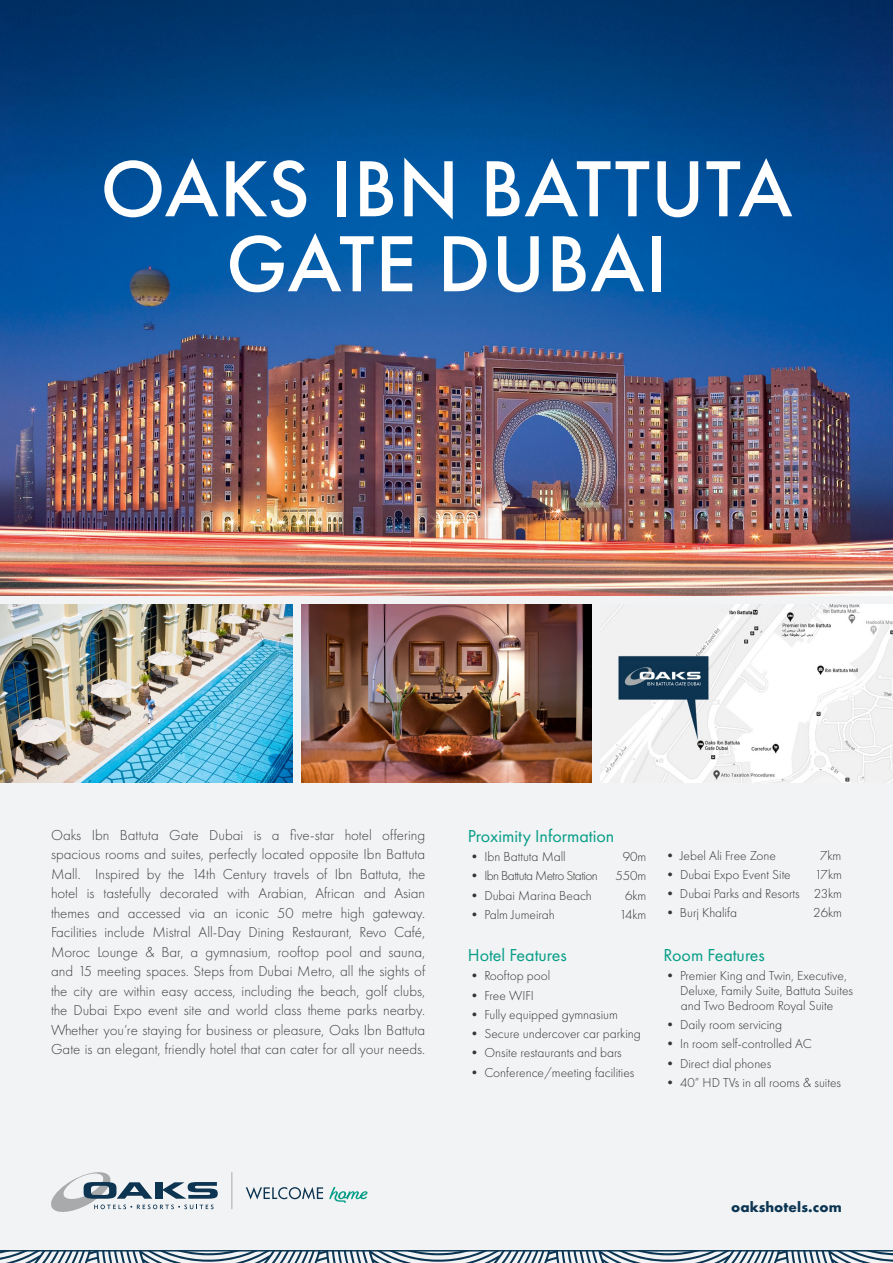
<style>
.page{position:relative;width:893px;height:1263px;background:#f1f3f4}
.page>*{position:absolute;margin:0;border:0;box-sizing:border-box;transform-origin:0 0}
.t1{font:500 82.5px/75px "Futura PT";letter-spacing:.01em;color:#fff;text-align:center}
.t2{font:18px "Futura PT";color:#059d87}
.t3{font:300 15px/19.5px "Futura PT";color:#414042;text-align:justify}
.t4{font:700 15px "Futura PT";letter-spacing:.01em;color:#0b3552}
.t5{font:300 13.5px/14.7px "Futura PT";color:#373434}
.t6{font:300 13.5px "Futura PT";letter-spacing:-.04em;color:#373434}
</style>
<div class="page">
<svg style="left:51px;top:1172px;width:167px;height:40px"></svg>
<svg style="left:246px;top:1187px;width:77px;height:12px"></svg>
<svg style="left:329px;top:1187px;width:39px;height:16px"></svg>
<hr style="left:232px;top:1172px;width:1px;height:37px;background:#a8aaab">
<svg style="left:0;top:1251px;width:893px;height:12px"></svg>
<hr style="left:0;top:1250px;width:893px;height:1px;background:#0b3552">
<img style="left:600px;top:605px;width:293px;height:177px">
<img style="left:301px;top:605px;width:290px;height:177px">
<img style="left:0;top:605px;width:293px;height:177px">
<img style="left:0;top:0;width:893px;height:595px">
<h1 class="t1" style="left:100px;top:151px;width:694px">OAKS IBN BATTUTA<br>GATE DUBAI</h1>
<p class="t3" style="left:51px;top:825px;width:376px">Oaks Ibn Battuta Gate Dubai is a five-star hotel offering spacious rooms and suites, perfectly located opposite Ibn Battuta Mall. Inspired by the 14th Century travels of Ibn Battuta, the hotel is tastefully decorated with Arabian, African and Asian themes and accessed via an iconic 50 metre high gateway.<br>Facilities include Mistral All-Day Dining Restaurant, Revo Café, Moroc Lounge &amp; Bar, a gymnasium, rooftop pool and sauna, and 15 meeting spaces. Steps from Dubai Metro, all the sights of the city are within easy access, including the beach, golf clubs, the Dubai Expo event site and world class theme parks nearby.<br>Whether you’re staying for business or pleasure, Oaks Ibn Battuta Gate is an elegant, friendly hotel that can cater for all your needs.</p>
<p class="t2" style="left:468px;top:825px;width:148px">Proximity Information</p>
<p class="t5" style="left:468px;top:849px;width:99px">• Ibn Battuta Mall</p>
<p class="t5" style="left:623px;top:849px;width:25px">90m</p>
<p class="t6" style="left:468px;top:868px;width:132px">• Ibn Battuta Metro Station</p>
<p class="t5" style="left:615px;top:869px;width:32px">550m</p>
<p class="t5" style="left:468px;top:888px;width:126px">• Dubai Marina Beach</p>
<p class="t5" style="left:625px;top:888px;width:23px">6km</p>
<p class="t5" style="left:468px;top:907px;width:89px">• Palm Jumeirah</p>
<p class="t5" style="left:620px;top:907px;width:28px">14km</p>
<p class="t2" style="left:468px;top:944px;width:101px">Hotel Features</p>
<p class="t5" style="left:468px;top:969px;width:84px">• Rooftop pool</p>
<p class="t5" style="left:468px;top:988px;width:68px">• Free WIFI</p>
<p class="t5" style="left:468px;top:1007px;width:152px">• Fully equipped gymnasium</p>
<p class="t5" style="left:468px;top:1026px;width:175px">• Secure undercover car parking</p>
<p class="t5" style="left:468px;top:1046px;width:156px">• Onsite restaurants and bars</p>
<p class="t5" style="left:468px;top:1065px;width:168px">• Conference/meeting facilities</p>
<p class="t5" style="left:663px;top:848px;width:114px">• Jebel Ali Free Zone</p>
<p class="t5" style="left:820px;top:848px;width:23px">7km</p>
<p class="t5" style="left:663px;top:867px;width:129px">• Dubai Expo Event Site</p>
<p class="t5" style="left:815px;top:867px;width:28px">17km</p>
<p class="t5" style="left:663px;top:886px;width:180px">• Dubai Parks and Resorts 23km</p>
<p class="t5" style="left:663px;top:905px;width:75px">• Burj Khalifa</p>
<p class="t5" style="left:813px;top:905px;width:30px">26km</p>
<p class="t2" style="left:663px;top:944px;width:103px">Room Features</p>
<p class="t5" style="left:680px;top:969px;width:174px;text-indent:-17px">• Premier King and Twin, Executive,<br>Deluxe, Family Suite, Battuta Suites and Two Bedroom Royal Suite</p>
<p class="t5" style="left:663px;top:1017px;width:120px">• Daily room servicing</p>
<p class="t5" style="left:663px;top:1037px;width:150px">• In room self-controlled AC</p>
<p class="t5" style="left:663px;top:1056px;width:109px">• Direct dial phones</p>
<p class="t5" style="left:663px;top:1075px;width:179px">• 40” HD TVs in all rooms &amp; suites</p>
<p class="t4" style="left:731px;top:1197px;width:112px">oakshotels.com</p>
</div>
